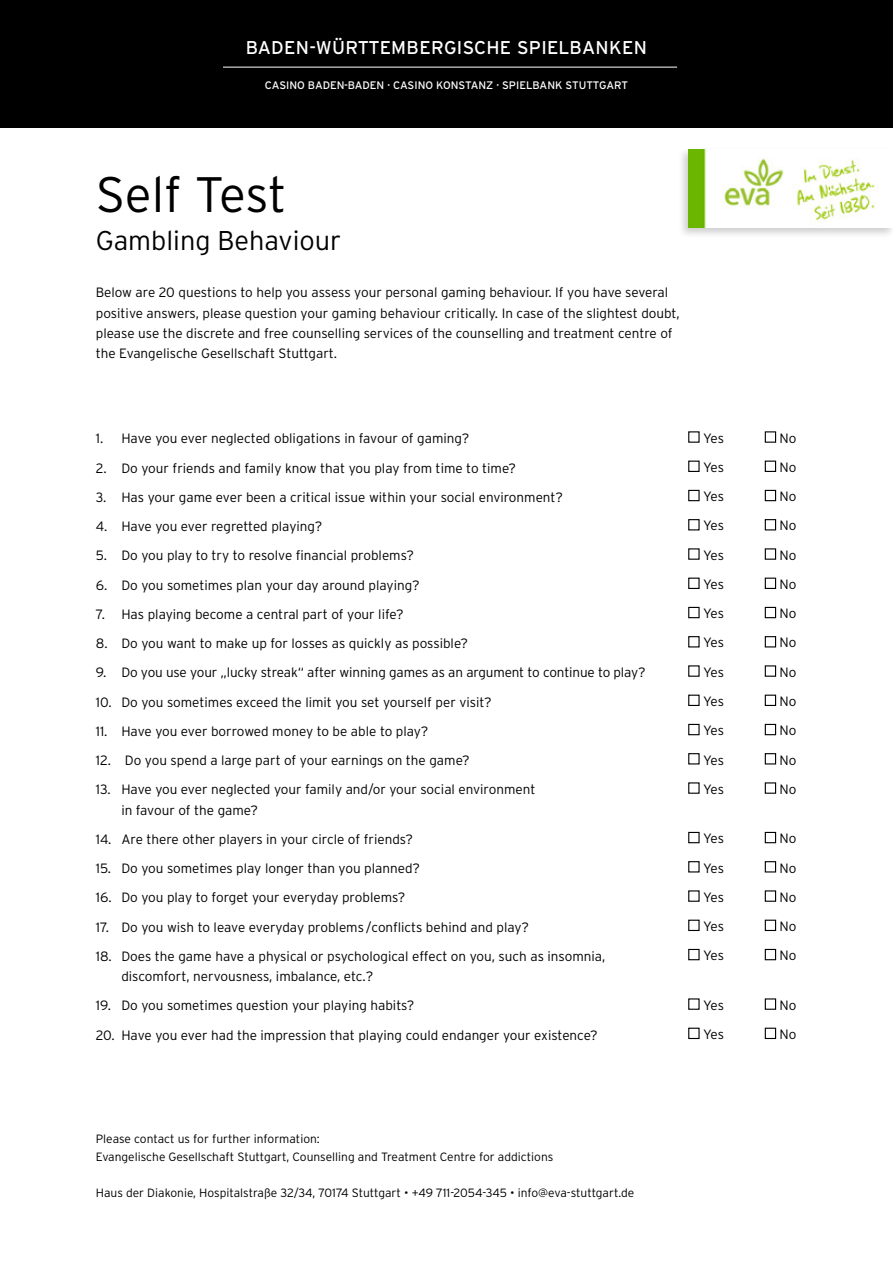
<style>
.page{position:relative;width:893px;height:1263px;background:#fff}
.page>*{position:absolute;margin:0;border:0;box-sizing:border-box;transform-origin:0 0}
.t1{font:300 49.8px "Interstate";letter-spacing:-.01em;color:#000}
.t2{font:300 27.15px "Interstate";color:#000}
.t3{font:18.45px "Interstate";letter-spacing:.02em;color:#fff}
.t4{font:300 13.5px/20.2px "Interstate";color:#000}
.t5{font:300 12px/18px "Interstate";color:#000}
.t6{font:10.95px "Interstate";color:#fff}
</style>
<div class="page">
<div style="left:0;top:0;width:893px;height:128px;background:#000"></div>
<hr style="left:223px;top:67px;width:454px;height:1px;background:#fff">
<svg style="left:688px;top:431px;width:12px;height:12px"></svg>
<svg style="left:764px;top:431px;width:13px;height:12px"></svg>
<svg style="left:688px;top:460px;width:12px;height:12px"></svg>
<svg style="left:764px;top:460px;width:13px;height:12px"></svg>
<svg style="left:688px;top:489px;width:12px;height:13px"></svg>
<svg style="left:764px;top:489px;width:13px;height:13px"></svg>
<svg style="left:688px;top:519px;width:12px;height:12px"></svg>
<svg style="left:764px;top:519px;width:13px;height:12px"></svg>
<svg style="left:688px;top:548px;width:12px;height:12px"></svg>
<svg style="left:764px;top:548px;width:13px;height:12px"></svg>
<svg style="left:688px;top:577px;width:12px;height:12px"></svg>
<svg style="left:764px;top:577px;width:13px;height:12px"></svg>
<svg style="left:688px;top:606px;width:12px;height:13px"></svg>
<svg style="left:764px;top:606px;width:13px;height:13px"></svg>
<svg style="left:688px;top:636px;width:12px;height:12px"></svg>
<svg style="left:764px;top:636px;width:13px;height:12px"></svg>
<svg style="left:688px;top:665px;width:12px;height:12px"></svg>
<svg style="left:764px;top:665px;width:13px;height:12px"></svg>
<svg style="left:688px;top:694px;width:12px;height:12px"></svg>
<svg style="left:764px;top:694px;width:13px;height:12px"></svg>
<svg style="left:688px;top:723px;width:12px;height:13px"></svg>
<svg style="left:764px;top:723px;width:13px;height:13px"></svg>
<svg style="left:688px;top:753px;width:12px;height:12px"></svg>
<svg style="left:764px;top:753px;width:13px;height:12px"></svg>
<svg style="left:688px;top:782px;width:12px;height:12px"></svg>
<svg style="left:764px;top:782px;width:13px;height:12px"></svg>
<svg style="left:688px;top:831px;width:12px;height:13px"></svg>
<svg style="left:764px;top:831px;width:13px;height:13px"></svg>
<svg style="left:688px;top:861px;width:12px;height:12px"></svg>
<svg style="left:764px;top:861px;width:13px;height:12px"></svg>
<svg style="left:688px;top:890px;width:12px;height:12px"></svg>
<svg style="left:764px;top:890px;width:13px;height:12px"></svg>
<svg style="left:688px;top:919px;width:12px;height:12px"></svg>
<svg style="left:764px;top:919px;width:13px;height:12px"></svg>
<svg style="left:688px;top:948px;width:12px;height:13px"></svg>
<svg style="left:764px;top:948px;width:13px;height:13px"></svg>
<svg style="left:688px;top:998px;width:12px;height:12px"></svg>
<svg style="left:764px;top:998px;width:13px;height:12px"></svg>
<svg style="left:688px;top:1027px;width:12px;height:12px"></svg>
<svg style="left:764px;top:1027px;width:13px;height:12px"></svg>
<div style="left:678px;top:146px;width:215px;height:93px;background:#000;opacity:.2"></div>
<img style="left:689px;top:150px;width:204px;height:77px">
<h3 class="t3" style="left:246px;top:38px;width:403px">BADEN-WÜRTTEMBERGISCHE SPIELBANKEN</h3>
<p class="t6" style="left:265px;top:79px;width:365px">CASINO BADEN-BADEN · CASINO KONSTANZ · SPIELBANK STUTTGART</p>
<h1 class="t1" style="left:96px;top:167px;width:192px">Self Test</h1>
<h2 class="t2" style="left:96px;top:225px;width:247px">Gambling Behaviour</h2>
<p class="t4" style="left:96px;top:282px;width:585px">Below are 20 questions to help you assess your personal gaming behaviour. If you have several positive answers, please question your gaming behaviour critically. In case of the slightest doubt, please use the discrete and free counselling services of the counselling and treatment centre of the Evangelische Gesellschaft Stuttgart.</p>
<p class="t4" style="left:96px;top:428px;width:375px">1. Have you ever neglected obligations in favour of gaming?</p>
<p class="t4" style="left:96px;top:457px;width:422px">2. Do your friends and family know that you play from time to time?</p>
<p class="t4" style="left:96px;top:487px;width:469px">3. Has your game ever been a critical issue within your social environment?</p>
<p class="t4" style="left:96px;top:516px;width:228px">4. Have you ever regretted playing?</p>
<p class="t4" style="left:96px;top:545px;width:320px">5. Do you play to try to resolve financial problems?</p>
<p class="t4" style="left:96px;top:575px;width:325px">6. Do you sometimes plan your day around playing?</p>
<p class="t4" style="left:96px;top:604px;width:309px">7. Has playing become a central part of your life?</p>
<p class="t4" style="left:96px;top:633px;width:374px">8. Do you want to make up for losses as quickly as possible?</p>
<p class="t4" style="left:96px;top:662px;width:551px">9. Do you use your „lucky streak“ after winning games as an argument to continue to play?</p>
<p class="t4" style="left:96px;top:692px;width:398px">10. Do you sometimes exceed the limit you set yourself per visit?</p>
<p class="t4" style="left:96px;top:721px;width:334px">11. Have you ever borrowed money to be able to play?</p>
<p class="t4" style="left:96px;top:750px;width:375px">12. Do you spend a large part of your earnings on the game?</p>
<p class="t4" style="left:121px;top:779px;width:415px;text-indent:-26px">13. Have you ever neglected your family and/or your social environment in favour of the game?</p>
<p class="t4" style="left:96px;top:829px;width:319px">14. Are there other players in your circle of friends?</p>
<p class="t4" style="left:96px;top:858px;width:326px">15. Do you sometimes play longer than you planned?</p>
<p class="t4" style="left:96px;top:887px;width:311px">16. Do you play to forget your everyday problems?</p>
<p class="t4" style="left:96px;top:917px;width:435px">17. Do you wish to leave everyday problems /conflicts behind and play?</p>
<p class="t4" style="left:121px;top:946px;width:486px;text-indent:-26px">18. Does the game have a physical or psychological effect on you, such as insomnia, discomfort, nervousness, imbalance, etc.?</p>
<p class="t4" style="left:96px;top:995px;width:320px">19. Do you sometimes question your playing habits?</p>
<p class="t4" style="left:96px;top:1025px;width:503px">20. Have you ever had the impression that playing could endanger your existence?</p>
<p class="t4" style="left:703px;top:428px;width:22px">Yes</p>
<p class="t4" style="left:780px;top:428px;width:18px">No</p>
<p class="t4" style="left:703px;top:457px;width:22px">Yes</p>
<p class="t4" style="left:780px;top:457px;width:18px">No</p>
<p class="t4" style="left:703px;top:486px;width:22px">Yes</p>
<p class="t4" style="left:780px;top:486px;width:18px">No</p>
<p class="t4" style="left:703px;top:515px;width:22px">Yes</p>
<p class="t4" style="left:780px;top:515px;width:18px">No</p>
<p class="t4" style="left:703px;top:545px;width:22px">Yes</p>
<p class="t4" style="left:780px;top:545px;width:18px">No</p>
<p class="t4" style="left:703px;top:574px;width:22px">Yes</p>
<p class="t4" style="left:780px;top:574px;width:18px">No</p>
<p class="t4" style="left:703px;top:603px;width:22px">Yes</p>
<p class="t4" style="left:780px;top:603px;width:18px">No</p>
<p class="t4" style="left:703px;top:632px;width:22px">Yes</p>
<p class="t4" style="left:780px;top:632px;width:18px">No</p>
<p class="t4" style="left:703px;top:662px;width:22px">Yes</p>
<p class="t4" style="left:780px;top:662px;width:18px">No</p>
<p class="t4" style="left:703px;top:691px;width:22px">Yes</p>
<p class="t4" style="left:780px;top:691px;width:18px">No</p>
<p class="t4" style="left:703px;top:720px;width:22px">Yes</p>
<p class="t4" style="left:780px;top:720px;width:18px">No</p>
<p class="t4" style="left:703px;top:749px;width:22px">Yes</p>
<p class="t4" style="left:780px;top:749px;width:18px">No</p>
<p class="t4" style="left:703px;top:779px;width:22px">Yes</p>
<p class="t4" style="left:780px;top:779px;width:18px">No</p>
<p class="t4" style="left:703px;top:828px;width:22px">Yes</p>
<p class="t4" style="left:780px;top:828px;width:18px">No</p>
<p class="t4" style="left:703px;top:857px;width:22px">Yes</p>
<p class="t4" style="left:780px;top:857px;width:18px">No</p>
<p class="t4" style="left:703px;top:887px;width:22px">Yes</p>
<p class="t4" style="left:780px;top:887px;width:18px">No</p>
<p class="t4" style="left:703px;top:916px;width:22px">Yes</p>
<p class="t4" style="left:780px;top:916px;width:18px">No</p>
<p class="t4" style="left:703px;top:945px;width:22px">Yes</p>
<p class="t4" style="left:780px;top:945px;width:18px">No</p>
<p class="t4" style="left:703px;top:995px;width:22px">Yes</p>
<p class="t4" style="left:780px;top:995px;width:18px">No</p>
<p class="t4" style="left:703px;top:1024px;width:22px">Yes</p>
<p class="t4" style="left:780px;top:1024px;width:18px">No</p>
<p class="t5" style="left:96px;top:1129px;width:459px">Please contact us for further information:<br>Evangelische Gesellschaft Stuttgart, Counselling and Treatment Centre for addictions</p>
<p class="t5" style="left:96px;top:1183px;width:540px">Haus der Diakonie, Hospitalstraße 32/34, 70174 Stuttgart • +49 711-2054-345 • info@eva-stuttgart.de</p>
</div>
